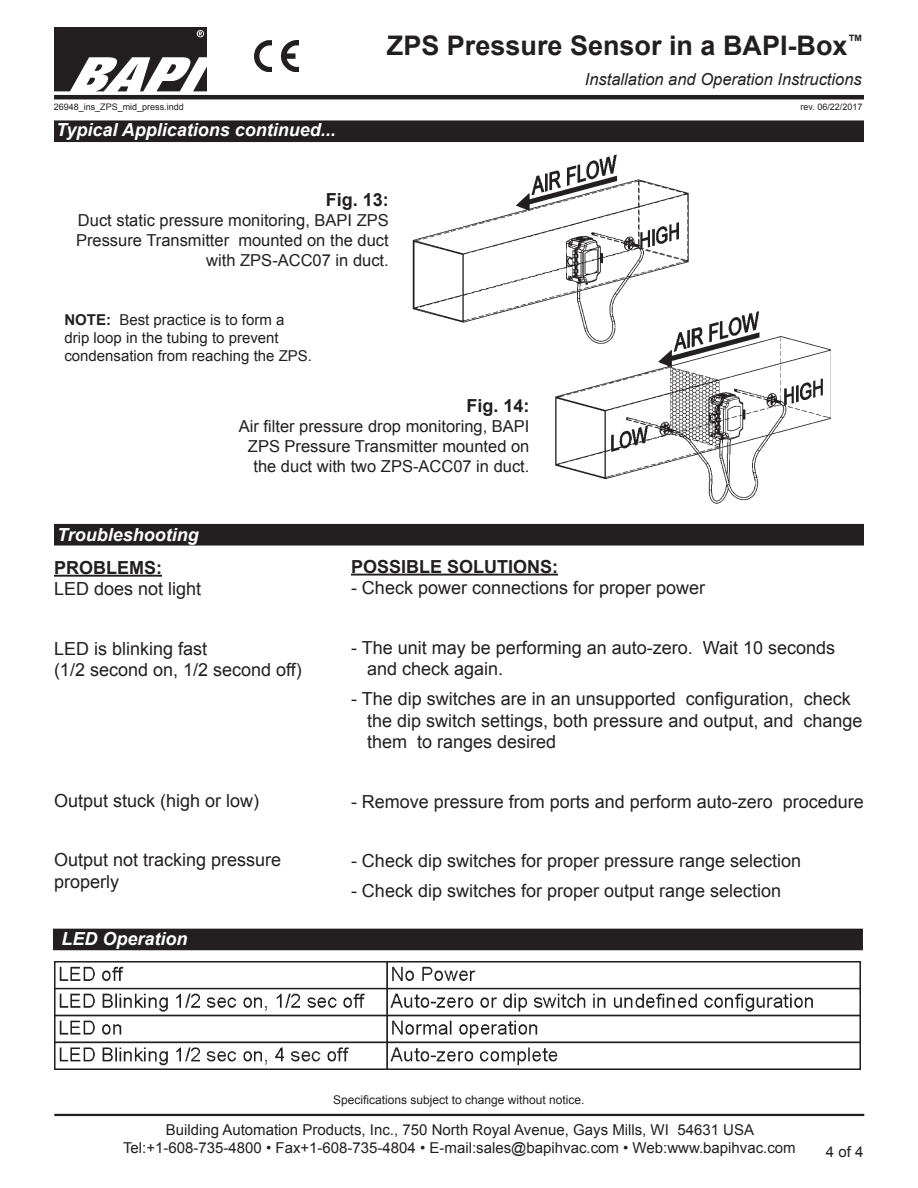
<style>
.page{position:relative;width:918px;height:1188px;background:#fff}
.page>*{position:absolute;margin:0;border:0;box-sizing:border-box;transform-origin:0 0}
.t1{font:700 27px "Arial";color:#231f20}
.t2{font:18px/21.6px "Arial";color:#231f20}
.Datasheet_Section_Ti{font:italic 700 18px "Arial";color:#fff}
.t3{font:700 18px "Arial";color:#231f20}
.t4{font:16.5px/19.8px "Arial";color:#231f20;text-align:right}
.t5{font:italic 16.5px "Arial";color:#231f20}
.t6{font:15px/18px "Arial";color:#231f20;text-align:center}
.t7{font:12px "Arial";color:#231f20}
.t8{font:9px "Arial";color:#231f20}
.s1{font-weight:700}
</style>
<div class="page">
<hr style="left:54px;top:1114px;width:810px;height:2px;background:#231f20">
<hr style="left:54px;top:95px;width:810px;height:4px;background:#231f20">
<img style="left:54px;top:27px;width:152px;height:64px">
<img style="left:255px;top:40px;width:43px;height:32px">
<div style="left:55px;top:121px;width:808px;height:20px;background:#231f20"></div>
<div style="left:54px;top:120px;width:810px;height:22px;border:2px solid #231f20"></div>
<img style="left:413px;top:155px;width:275px;height:168px">
<img style="left:555px;top:312px;width:276px;height:191px">
<div style="left:55px;top:525px;width:808px;height:20px;background:#231f20"></div>
<div style="left:54px;top:524px;width:810px;height:22px;border:2px solid #231f20"></div>
<div style="left:54px;top:929px;width:808px;height:21px;background:#231f20"></div>
<hr style="left:54px;top:575px;width:108px;height:2px;background:#231f20">
<hr style="left:351px;top:574px;width:207px;height:2px;background:#231f20">
<img style="left:54px;top:962px;width:806px;height:107px">
<p class="t8" style="left:54px;top:101px;width:132px">26948_ins_ZPS_mid_press.indd</p>
<p class="Datasheet_Section_Ti" style="left:56px;top:118px;width:281px">Typical Applications continued...</p>
<h1 class="t1" style="left:387px;top:28px;width:478px">ZPS Pressure Sensor in a BAPI-Box<sup>™</sup></h1>
<p class="t5" style="left:585px;top:69px;width:278px">Installation and Operation Instructions</p>
<p class="t8" style="left:801px;top:101px;width:63px">rev. 06/22/2017</p>
<p class="t3" style="left:326px;top:188px;width:65px">Fig. 13:</p>
<p class="t4" style="left:76px;top:211px;width:314px">Duct static pressure monitoring, BAPI ZPS<br>Pressure Transmitter mounted on the duct with ZPS-ACC07 in duct.</p>
<p class="t6" style="left:64px;top:311px;width:249px;text-align:left"><span class="s1">NOTE:</span> Best practice is to form a drip loop in the tubing to prevent condensation from reaching the ZPS.</p>
<p class="Datasheet_Section_Ti" style="left:57px;top:523px;width:143px">Troubleshooting</p>
<p class="t3" style="left:54px;top:555px;width:109px">PROBLEMS:</p>
<p class="t2" style="left:54px;top:578px;width:149px">LED does not light</p>
<p class="t3" style="left:466px;top:394px;width:65px">Fig. 14:</p>
<p class="t4" style="left:239px;top:417px;width:292px">Air filter pressure drop monitoring, BAPI<br>ZPS Pressure Transmitter mounted on the duct with two ZPS-ACC07 in duct.</p>
<p class="t3" style="left:351px;top:554px;width:209px">POSSIBLE SOLUTIONS:</p>
<p class="t2" style="left:351px;top:577px;width:356px">- Check power connections for proper power</p>
<p class="t2" style="left:54px;top:638px;width:155px">LED is blinking fast</p>
<p class="t2" style="left:54px;top:659px;width:249px">(1/2 second on, 1/2 second off)</p>
<p class="t2" style="left:367px;top:637px;width:470px;text-indent:-16px">- The unit may be performing an auto-zero. Wait 10 seconds and check again.</p>
<p class="t2" style="left:367px;top:688px;width:497px;text-indent:-16px">- The dip switches are in an unsupported configuration, check the dip switch settings, both pressure and output, and change them to ranges desired</p>
<p class="t2" style="left:54px;top:790px;width:207px">Output stuck (high or low)</p>
<p class="t2" style="left:351px;top:791px;width:514px">- Remove pressure from ports and perform auto-zero procedure</p>
<p class="t2" style="left:54px;top:849px;width:229px">Output not tracking pressure properly</p>
<p class="t2" style="left:351px;top:850px;width:452px">- Check dip switches for proper pressure range selection</p>
<p class="t2" style="left:351px;top:880px;width:432px">- Check dip switches for proper output range selection</p>
<p class="Datasheet_Section_Ti" style="left:62px;top:927px;width:128px">LED Operation</p>
<p class="t7" style="left:333px;top:1092px;width:253px">Specifications subject to change without notice.</p>
<p class="t6" style="left:123px;top:1121px;width:674px">Building Automation Products, Inc., 750 North Royal Avenue, Gays Mills, WI 54631 USA<br>Tel:+1-608-735-4800 • Fax+1-608-735-4804 • E-mail:sales@bapihvac.com • Web:www.bapihvac.com</p>
<p class="t6" style="left:826px;top:1143px;width:39px">4 of 4</p>
</div>
